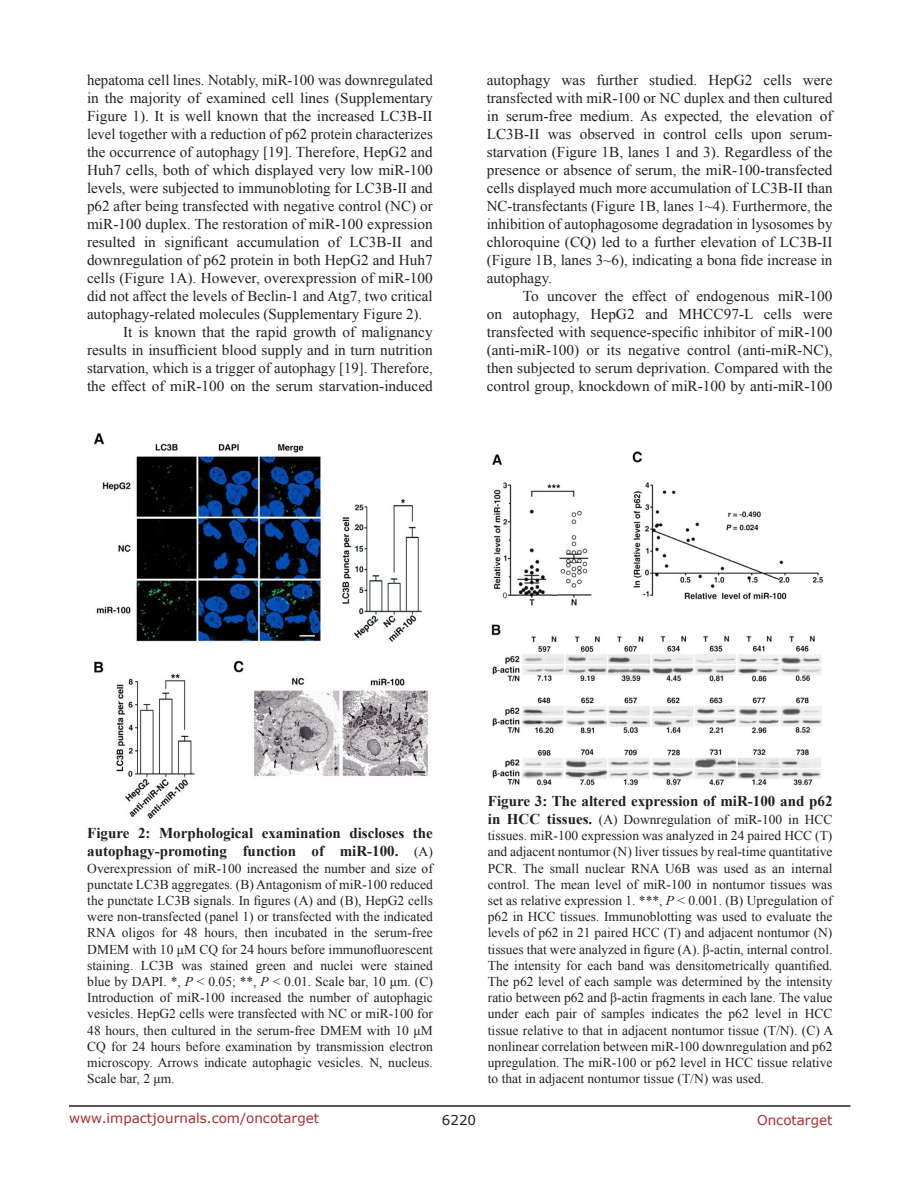
<style>
.page{position:relative;width:918px;height:1188px;background:#fff}
.page>*{position:absolute;margin:0;border:0;box-sizing:border-box;transform-origin:0 0}
.BodyText{font:15px/18px "Times New Roman";color:#221f22;text-align:justify}
.FigureText{font:700 15px/18px "Times New Roman";color:#221f22}
.FigureText-2{font:13.5px/16.2px "Times New Roman";color:#221f22;text-align:justify}
.t1{font:13.5px "Verdana";color:#ac2b31}
.t2{font:13.5px "Verdana";color:#221f22}
.s1{font-weight:400;font-size:13.5px}
.s2{font-style:italic}
.s3{font-weight:700;font-size:15px}
</style>
<div class="page">
<hr style="left:69px;top:1105px;width:781px;height:2px;background:#231f20">
<img style="left:93px;top:433px;width:335px;height:386px">
<img style="left:491px;top:451px;width:333px;height:335px">
<p class="BodyText" style="left:87px;top:71px;width:347px">hepatoma cell lines. Notably, miR-100 was downregulated in the majority of examined cell lines (Supplementary Figure 1). It is well known that the increased LC3B-II level together with a reduction of p62 protein characterizes the occurrence of autophagy [19]. Therefore, HepG2 and Huh7 cells, both of which displayed very low miR-100 levels, were subjected to immunobloting for LC3B-II and p62 after being transfected with negative control (NC) or miR-100 duplex. The restoration of miR-100 expression resulted in significant accumulation of LC3B-II and downregulation of p62 protein in both HepG2 and Huh7 cells (Figure 1A). However, overexpression of miR-100 did not affect the levels of Beclin-1 and Atg7, two critical autophagy-related molecules (Supplementary Figure 2).</p>
<p class="BodyText" style="left:87px;top:323px;width:347px;text-indent:36px">It is known that the rapid growth of malignancy results in insufficient blood supply and in turn nutrition starvation, which is a trigger of autophagy [19]. Therefore, the effect of miR-100 on the serum starvation-induced</p>
<p class="BodyText" style="left:487px;top:71px;width:347px">autophagy was further studied. HepG2 cells were transfected with miR-100 or NC duplex and then cultured in serum-free medium. As expected, the elevation of LC3B-II was observed in control cells upon serum&shy;starvation (Figure 1B, lanes 1 and 3). Regardless of the presence or absence of serum, the miR-100-transfected cells displayed much more accumulation of LC3B-II than NC-transfectants (Figure 1B, lanes 1~4). Furthermore, the inhibition of autophagosome degradation in lysosomes by chloroquine (CQ) led to a further elevation of LC3B-II (Figure 1B, lanes 3~6), indicating a bona fide increase in autophagy.</p>
<p class="BodyText" style="left:487px;top:287px;width:347px;text-indent:36px">To uncover the effect of endogenous miR-100 on autophagy, HepG2 and MHCC97-L cells were transfected with sequence-specific inhibitor of miR-100 (anti-miR-100) or its negative control (anti-miR-NC), then subjected to serum deprivation. Compared with the control group, knockdown of miR-100 by anti-miR-100</p>
<p class="FigureText" style="left:87px;top:824px;width:347px">Figure 2: Morphological examination discloses the autophagy-promoting function of miR-100. <span class="s1">(A)</span></p>
<p class="FigureText-2" style="left:87px;top:860px;width:347px">Overexpression of miR-100 increased the number and size of punctate LC3B aggregates. (B) Antagonism of miR-100 reduced the punctate LC3B signals. In figures (A) and (B), HepG2 cells were non-transfected (panel 1) or transfected with the indicated RNA oligos for 48 hours, then incubated in the serum-free DMEM with 10 μM CQ for 24 hours before immunofluorescent staining. LC3B was stained green and nuclei were stained blue by DAPI. *, <span class="s2">P</span> &lt; 0.05; **, <span class="s2">P</span> &lt; 0.01. Scale bar, 10 μm. (C)<br>Introduction of miR-100 increased the number of autophagic vesicles. HepG2 cells were transfected with NC or miR-100 for 48 hours, then cultured in the serum-free DMEM with 10 μM CQ for 24 hours before examination by transmission electron microscopy. Arrows indicate autophagic vesicles. N, nucleus.<br>Scale bar, 2 μm.</p>
<p class="FigureText" style="left:488px;top:792px;width:346px">Figure 3: The altered expression of miR-100 and p62</p>
<p class="FigureText-2" style="left:488px;top:811px;width:347px"><span class="s3">in HCC tissues.</span> (A) Downregulation of miR-100 in HCC tissues. miR-100 expression was analyzed in 24 paired HCC (T) and adjacent nontumor (N) liver tissues by real-time quantitative PCR. The small nuclear RNA U6B was used as an internal control. The mean level of miR-100 in nontumor tissues was set as relative expression 1. ***, <span class="s2">P</span> &lt; 0.001. (B) Upregulation of p62 in HCC tissues. Immunoblotting was used to evaluate the levels of p62 in 21 paired HCC (T) and adjacent nontumor (N) tissues that were analyzed in figure (A). β-actin, internal control.<br>The intensity for each band was densitometrically quantified.<br>The p62 level of each sample was determined by the intensity ratio between p62 and β-actin fragments in each lane. The value under each pair of samples indicates the p62 level in HCC tissue relative to that in adjacent nontumor tissue (T/N). (C) A nonlinear correlation between miR-100 downregulation and p62 upregulation. The miR-100 or p62 level in HCC tissue relative to that in adjacent nontumor tissue (T/N) was used.</p>
<p class="t1" style="left:69px;top:1109px;width:252px">www.impactjournals.com/oncotarget</p>
<p class="t2" style="left:442px;top:1111px;width:36px">6220</p>
<p class="t1" style="left:757px;top:1111px;width:77px">Oncotarget</p>
</div>
